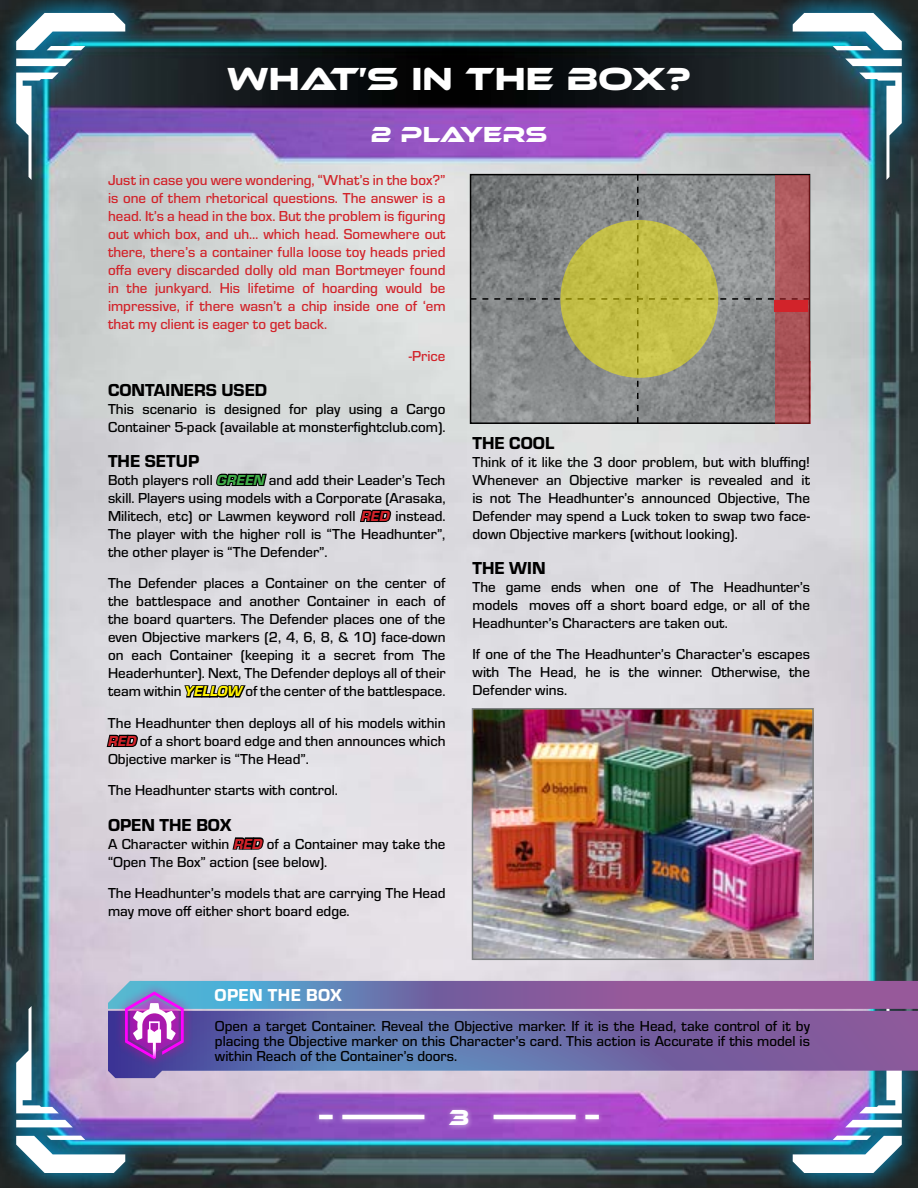
<style>
.page{position:relative;width:918px;height:1188px;background:#fff}
.page>*{position:absolute;margin:0;border:0;box-sizing:border-box;transform-origin:0 0}
.t1{font:33px "Ethnocentric Rg";color:#fff}
.t2{font:22.5px "Ethnocentric Rg";color:#fff}
.t3{font:18px "Eurostile Hea";color:#000}
.t4{font:18px "Eurostile Hea";letter-spacing:.02em;color:#fff}
.t5{font:500 15px/18px "Eurostile";color:#000;text-align:justify}
.t6{font:500 15px/18px "Eurostile";color:#d2232a;text-align:justify}
.s1{font-family:"Eurostile Hea Ita";font-weight:400}
</style>
<div class="page">
<img style="left:0;top:0;width:918px;height:1188px">
<svg style="left:0;top:0;width:150px;height:201px;background:#52636e"></svg>
<svg style="left:16px;top:13px;width:109px;height:167px"></svg>
<svg style="left:768px;top:0;width:150px;height:201px;background:#1e3841"></svg>
<svg style="left:0;top:985px;width:150px;height:203px;background:#1f3a43"></svg>
<svg style="left:768px;top:1173px;width:150px;height:15px;background:#1b3841"></svg>
<svg style="left:471px;top:13px;width:431px;height:410px;background:#787988"></svg>
<svg style="left:776px;top:175px;width:34px;height:187px;background:#a95458"></svg>
<img style="left:776px;top:362px;width:34px;height:62px">
<svg style="left:560px;top:220px;width:158px;height:158px;background:#c3be47"></svg>
<div style="left:774px;top:300px;width:34px;height:12px;background:#d2232a"></div>
<img style="left:16px;top:981px;width:902px;height:192px">
<img style="left:475px;top:711px;width:336px;height:246px">
<div style="left:472px;top:708px;width:342px;height:252px;border:2px solid #7e8182"></div>
<h1 class="t1" style="left:227px;top:58px;width:465px">WHAT’S IN THE BOX?</h1>
<h2 class="t2" style="left:371px;top:120px;width:178px">2 PLAYERS</h2>
<p class="t6" style="left:108px;top:170px;width:339px">Just in case you were wondering, “What’s in the box?” is one of them rhetorical questions. The answer is a head. It’s a head in the box. But the problem is figuring out which box, and uh… which head. Somewhere out there, there’s a container fulla loose toy heads pried offa every discarded dolly old man Bortmeyer found in the junkyard. His lifetime of hoarding would be impressive, if there wasn’t a chip inside one of ‘em that my client is eager to get back.</p>
<p class="t6" style="left:409px;top:346px;width:38px">-Price</p>
<p class="t3" style="left:108px;top:377px;width:161px">CONTAINERS USED</p>
<p class="t5" style="left:108px;top:399px;width:339px">This scenario is designed for play using a Cargo<br>Container 5-pack (available at monsterfightclub.com).</p>
<p class="t3" style="left:108px;top:448px;width:93px">THE SETUP</p>
<p class="t5" style="left:108px;top:470px;width:339px">Both players roll <span class="s1">GREEN</span> and add their Leader’s Tech skill. Players using models with a Corporate (Arasaka, Militech, etc) or Lawmen keyword roll <span class="s1">RED</span> instead.<br>The player with the higher roll is “The Headhunter”, the other player is “The Defender”.</p>
<p class="t5" style="left:108px;top:574px;width:339px">The Defender places a Container on the center of the battlespace and another Container in each of the board quarters. The Defender places one of the even Objective markers (2, 4, 6, 8, &amp; 10) face-down on each Container (keeping it a secret from The Headerhunter). Next, The Defender deploys all of their team within <span class="s1">YELLOW</span> of the center of the battlespace.</p>
<p class="t5" style="left:108px;top:713px;width:339px">The Headhunter then deploys all of his models within <span class="s1">RED</span> of a short board edge and then announces which Objective marker is “The Head”.</p>
<p class="t5" style="left:108px;top:781px;width:231px">The Headhunter starts with control.</p>
<p class="t3" style="left:108px;top:812px;width:125px">OPEN THE BOX</p>
<p class="t5" style="left:108px;top:834px;width:339px">A Character within <span class="s1">RED</span> of a Container may take the “Open The Box” action (see below).</p>
<p class="t5" style="left:108px;top:883px;width:339px">The Headhunter’s models that are carrying The Head may move off either short board edge.</p>
<p class="t3" style="left:472px;top:430px;width:83px">THE COOL</p>
<p class="t5" style="left:472px;top:452px;width:339px">Think of it like the 3 door problem, but with bluffing!<br>Whenever an Objective marker is revealed and it is not The Headhunter’s announced Objective, The Defender may spend a Luck token to swap two face&shy;down Objective markers (without looking).</p>
<p class="t3" style="left:472px;top:555px;width:75px">THE WIN</p>
<p class="t5" style="left:472px;top:577px;width:339px">The game ends when one of The Headhunter’s models moves off a short board edge, or all of the Headhunter’s Characters are taken out.</p>
<p class="t5" style="left:472px;top:645px;width:339px">If one of the The Headhunter’s Character’s escapes with The Head, he is the winner. Otherwise, the Defender wins.</p>
<p class="t4" style="left:215px;top:982px;width:129px">OPEN THE BOX</p>
<p class="t5" style="left:215px;top:1017px;width:597px;line-height:15px">Open a target Container. Reveal the Objective marker. If it is the Head, take control of it by placing the Objective marker on this Character’s card. This action is Accurate if this model is within Reach of the Container’s doors.</p>
<h2 class="t2" style="left:449px;top:1104px;width:22px">3</h2>
</div>
